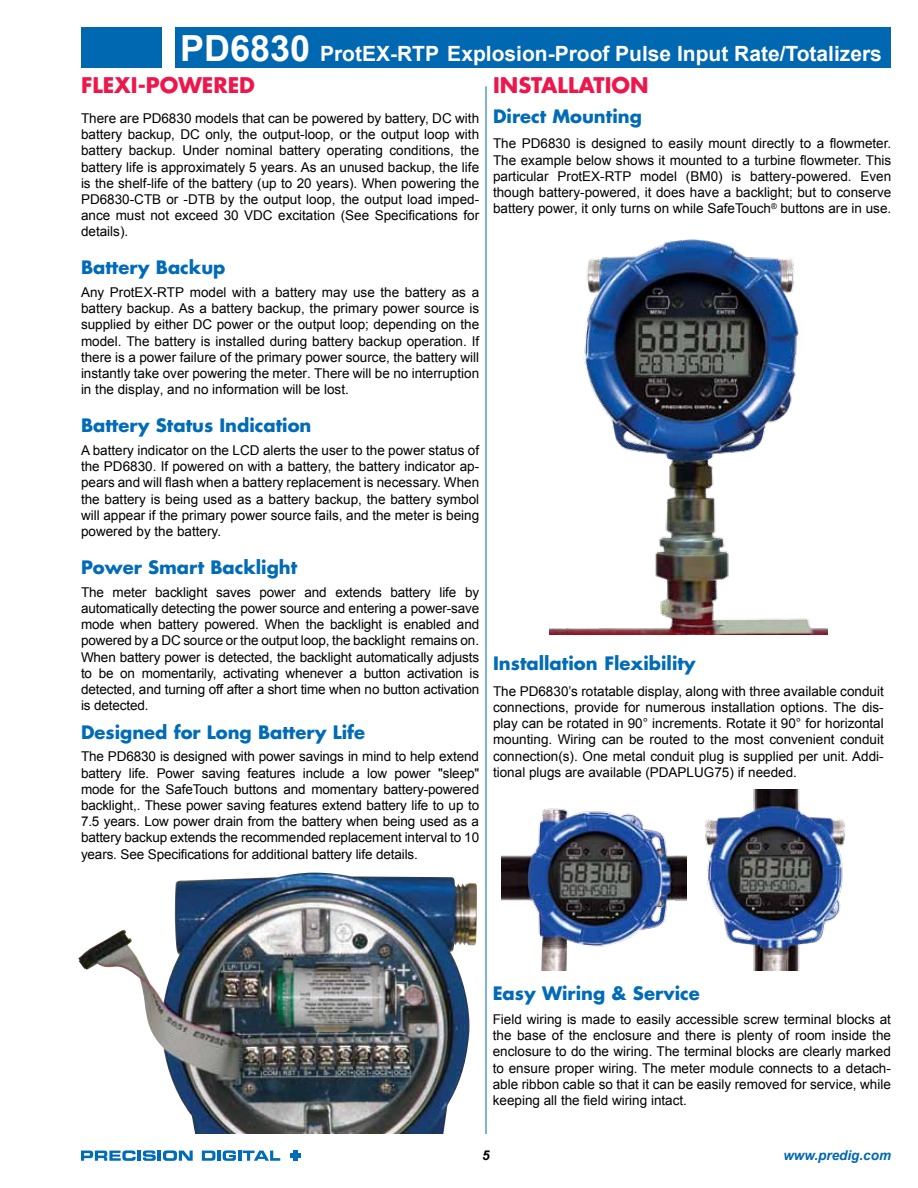
<style>
.page{position:relative;width:918px;height:1188px;background:#fff}
.page>*{position:absolute;margin:0;border:0;box-sizing:border-box;transform-origin:0 0}
.t1{font:700 21px "Arial";color:#fff}
.t2{font:700 21px "Futura Std";color:#ed174c}
.t3{font:700 18px "Futura Std";color:#006bb6}
.t4{font:13.5px/16.2px "Arial";color:#000;text-align:justify}
.t5{font:italic 700 13.5px "Arial";color:#0067b1}
.t6{font:italic 700 13.5px "Arial";color:#000}
.s1{font-size:36px}
</style>
<div class="page">
<div style="left:176px;top:27px;width:715px;height:41px;background:#0067b1"></div>
<div style="left:81px;top:27px;width:81px;height:41px;background:#0067b1"></div>
<div style="left:290px;top:1153px;width:11px;height:5px;background:#006bb6"></div>
<svg style="left:81px;top:1150px;width:112px;height:11px"></svg>
<svg style="left:202px;top:1150px;width:78px;height:11px"></svg>
<hr style="left:486px;top:86px;width:1px;height:1048px;background:#0067b1">
<img style="left:549px;top:240px;width:278px;height:394px">
<img style="left:502px;top:789px;width:343px;height:182px">
<img style="left:78px;top:877px;width:399px;height:257px">
<h1 class="t1" style="left:180px;top:39px;width:704px"><span class="s1">PD6830</span> ProtEX-RTP Explosion-Proof Pulse Input Rate/Totalizers</h1>
<h1 class="t2" style="left:81px;top:71px;width:174px">Flexi-Powered</h1>
<p class="t4" style="left:81px;top:110px;width:400px">There are PD6830 models that can be powered by battery, DC with battery backup, DC only, the output-loop, or the output loop with battery backup. Under nominal battery operating conditions, the battery life is approximately 5 years. As an unused backup, the life is the shelf-life of the battery (up to 20 years). When powering the PD6830-CTB or -DTB by the output loop, the output load imped&shy;ance must not exceed 30 VDC excitation (See Specifications for details).</p>
<h2 class="t3" style="left:81px;top:255px;width:146px">Battery Backup</h2>
<p class="t4" style="left:81px;top:284px;width:400px">Any ProtEX-RTP model with a battery may use the battery as a battery backup. As a battery backup, the primary power source is supplied by either DC power or the output loop; depending on the model. The battery is installed during battery backup operation. If there is a power failure of the primary power source, the battery will instantly take over powering the meter. There will be no interruption in the display, and no information will be lost.</p>
<h2 class="t3" style="left:81px;top:413px;width:232px">Battery Status Indication</h2>
<p class="t4" style="left:81px;top:442px;width:400px">A battery indicator on the LCD alerts the user to the power status of the PD6830. If powered on with a battery, the battery indicator ap&shy;pears and will flash when a battery replacement is necessary. When the battery is being used as a battery backup, the battery symbol will appear if the primary power source fails, and the meter is being powered by the battery.</p>
<h2 class="t3" style="left:81px;top:555px;width:218px">Power Smart Backlight</h2>
<p class="t4" style="left:81px;top:584px;width:400px">The meter backlight saves power and extends battery life by automatically detecting the power source and entering a power-save mode when battery powered. When the backlight is enabled and powered by a DC source or the output loop, the backlight remains on.<br>When battery power is detected, the backlight automatically adjusts to be on momentarily, activating whenever a button activation is detected, and turning off after a short time when no button activation is detected.</p>
<h2 class="t3" style="left:81px;top:720px;width:286px">Designed for Long Battery Life</h2>
<p class="t4" style="left:81px;top:749px;width:400px">The PD6830 is designed with power savings in mind to help extend battery life. Power saving features include a low power "sleep" mode for the SafeTouch buttons and momentary battery-powered backlight,. These power saving features extend battery life to up to 7.5 years. Low power drain from the battery when being used as a battery backup extends the recommended replacement interval to 10 years. See Specifications for additional battery life details.</p>
<h1 class="t2" style="left:493px;top:71px;width:147px">In stallation</h1>
<h2 class="t3" style="left:493px;top:105px;width:150px">Direct Mounting</h2>
<p class="t4" style="left:493px;top:136px;width:400px">The PD6830 is designed to easily mount directly to a flowmeter.<br>The example below shows it mounted to a turbine flowmeter. This particular ProtEX-RTP model (BM0) is battery-powered. Even though battery-powered, it does have a backlight; but to conserve battery power, it only turns on while SafeTouch<sup>®</sup> buttons are in use.</p>
<h2 class="t3" style="left:493px;top:651px;width:205px">Installation Flexibility</h2>
<p class="t4" style="left:493px;top:683px;width:392px">The PD6830’s rotatable display, along with three available conduit connections, provide for numerous installation options. The dis&shy;play can be rotated in 90° increments. Rotate it 90° for horizontal mounting. Wiring can be routed to the most convenient conduit connection(s). One metal conduit plug is supplied per unit. Addi&shy;tional plugs are available (PDAPLUG75) if needed.</p>
<h2 class="t3" style="left:493px;top:982px;width:209px">Easy Wiring &amp; Service</h2>
<p class="t4" style="left:493px;top:1011px;width:400px">Field wiring is made to easily accessible screw terminal blocks at the base of the enclosure and there is plenty of room inside the enclosure to do the wiring. The terminal blocks are clearly marked to ensure proper wiring. The meter module connects to a detach&shy;able ribbon cable so that it can be easily removed for service, while keeping all the field wiring intact.</p>
<p class="t6" style="left:482px;top:1146px;width:9px">5</p>
<p class="t5" style="left:783px;top:1147px;width:109px">www.predig.com</p>
</div>
